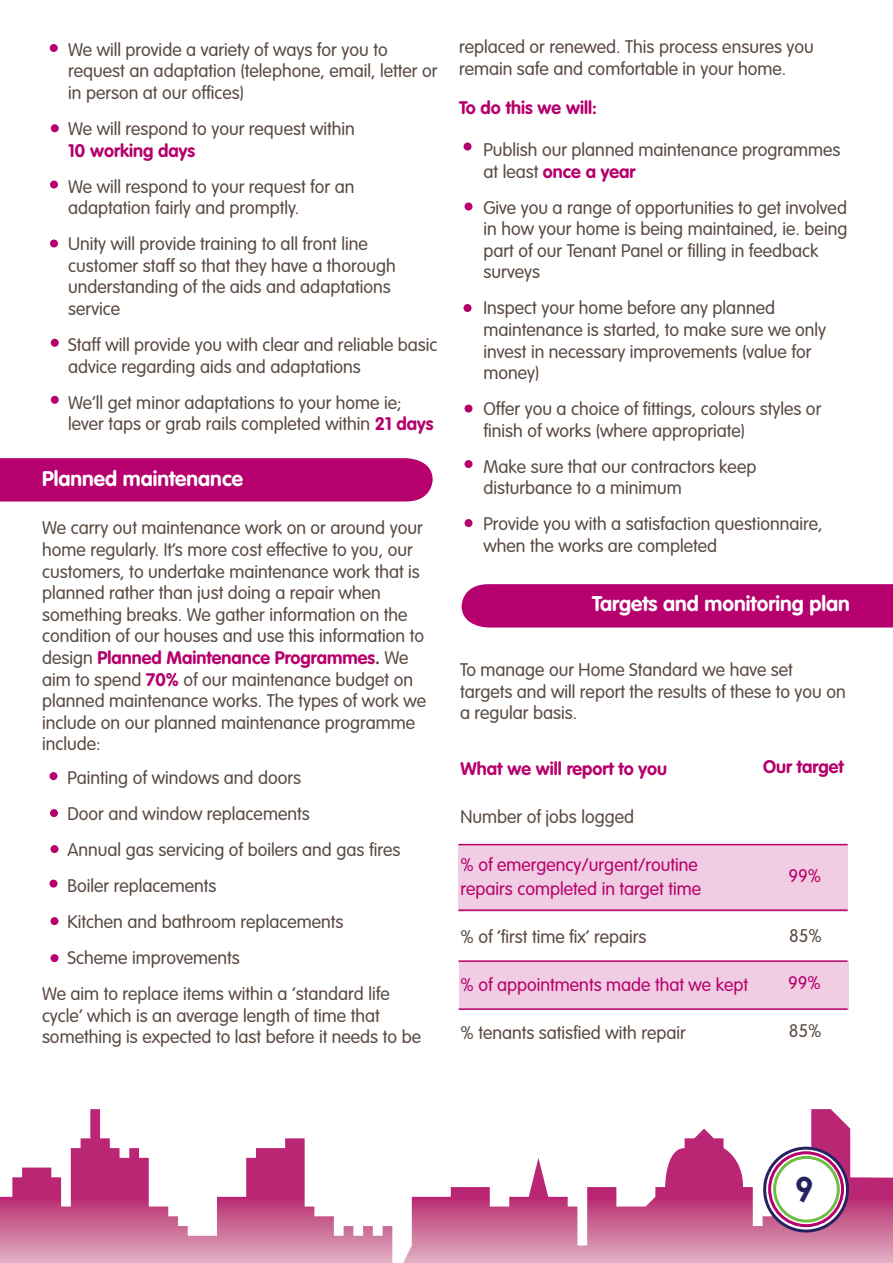
<style>
.page{position:relative;width:893px;height:1263px;background:#fff}
.page>*{position:absolute;margin:0;border:0;box-sizing:border-box;transform-origin:0 0}
.t1{font:700 34.5px "Century Gothic";color:#262262}
.t2{font:700 21px "VAG Rounded Std";color:#fff}
.t3{font:300 18px/21.6px "VAG Rounded Std";color:#5a4a42}
.t4{font:300 18px/24px "VAG Rounded Std";color:#b6006d}
.t5{font:700 18px "VAG Rounded Std";color:#b6006d}
.s1{font-weight:700;color:#b6006d}
.s2{font-weight:700}
</style>
<div class="page">
<div style="left:459px;top:845px;width:389px;height:67px;background:#f0cde2"></div>
<div style="left:0;top:458px;width:433px;height:43px;background:#b6006d"></div>
<svg style="left:0;top:1109px;width:893px;height:154px"></svg>
<svg style="left:765px;top:1148px;width:82px;height:83px"></svg>
<div style="left:763px;top:1147px;width:86px;height:85px;border:3px solid #262262;border-radius:50%"></div>
<svg style="left:770px;top:1153px;width:72px;height:73px"></svg>
<div style="left:768px;top:1151px;width:76px;height:76px;border:3px solid #b6006d;border-radius:50%"></div>
<div style="left:773px;top:1156px;width:67px;height:66px;border:3px solid #6fbe44;border-radius:50%"></div>
<div style="left:50px;top:44px;width:8px;height:8px;background:#b6006d;border-radius:50%"></div>
<div style="left:51px;top:124px;width:8px;height:8px;background:#b6006d;border-radius:50%"></div>
<div style="left:50px;top:181px;width:8px;height:7px;background:#b6006d;border-radius:50%"></div>
<div style="left:50px;top:240px;width:8px;height:8px;background:#b6006d;border-radius:50%"></div>
<div style="left:51px;top:339px;width:8px;height:8px;background:#b6006d;border-radius:50%"></div>
<div style="left:51px;top:396px;width:8px;height:8px;background:#b6006d;border-radius:50%"></div>
<div style="left:50px;top:772px;width:7px;height:8px;background:#b6006d;border-radius:50%"></div>
<div style="left:50px;top:809px;width:8px;height:8px;background:#b6006d;border-radius:50%"></div>
<div style="left:51px;top:845px;width:7px;height:8px;background:#b6006d;border-radius:50%"></div>
<div style="left:50px;top:880px;width:7px;height:7px;background:#b6006d;border-radius:50%"></div>
<div style="left:51px;top:917px;width:7px;height:8px;background:#b6006d;border-radius:50%"></div>
<div style="left:51px;top:954px;width:7px;height:8px;background:#b6006d;border-radius:50%"></div>
<div style="left:464px;top:143px;width:7px;height:8px;background:#b6006d;border-radius:50%"></div>
<div style="left:464px;top:203px;width:8px;height:8px;background:#b6006d;border-radius:50%"></div>
<div style="left:464px;top:304px;width:7px;height:8px;background:#b6006d;border-radius:50%"></div>
<div style="left:464px;top:405px;width:8px;height:8px;background:#b6006d;border-radius:50%"></div>
<div style="left:464px;top:460px;width:8px;height:8px;background:#b6006d;border-radius:50%"></div>
<div style="left:464px;top:519px;width:8px;height:8px;background:#b6006d;border-radius:50%"></div>
<div style="left:462px;top:584px;width:431px;height:43px;background:#b6006d"></div>
<div style="left:459px;top:961px;width:389px;height:48px;background:#f0cde2"></div>
<hr style="left:459px;top:844px;width:389px;height:1px;background:#b6006d">
<hr style="left:459px;top:909px;width:389px;height:2px;background:#b6006d">
<hr style="left:459px;top:960px;width:389px;height:2px;background:#b6006d">
<hr style="left:459px;top:1008px;width:389px;height:2px;background:#b6006d">
<p class="t3" style="left:68px;top:39px;width:371px">We will provide a variety of ways for you to request an adaptation (telephone, email, letter or in person at our offices)</p>
<p class="t3" style="left:68px;top:118px;width:288px">We will respond to your request within</p>
<p class="t5" style="left:68px;top:140px;width:128px">10 working days</p>
<p class="t3" style="left:68px;top:176px;width:288px">We will respond to your request for an adaptation fairly and promptly.</p>
<p class="t3" style="left:68px;top:234px;width:329px">Unity will provide training to all front line customer staff so that they have a thorough understanding of the aids and adaptations service</p>
<p class="t3" style="left:68px;top:334px;width:371px">Staff will provide you with clear and reliable basic advice regarding aids and adaptations</p>
<p class="t3" style="left:68px;top:392px;width:367px">We’ll get minor adaptations to your home ie; lever taps or grab rails completed within <span class="s1">21 days</span></p>
<p class="t2" style="left:42px;top:466px;width:202px">Planned maintenance</p>
<p class="t3" style="left:42px;top:518px;width:385px">We carry out maintenance work on or around your home regularly. It’s more cost effective to you, our customers, to undertake maintenance work that is planned rather than just doing a repair when something breaks. We gather information on the condition of our houses and use this information to design <span class="s1">Planned Maintenance Programmes</span><span class="s2">.</span> We aim to spend <span class="s1">70%</span> of our maintenance budget on planned maintenance works. The types of work we include on our planned maintenance programme include:</p>
<p class="t3" style="left:68px;top:767px;width:235px">Painting of windows and doors</p>
<p class="t3" style="left:68px;top:803px;width:244px">Door and window replacements</p>
<p class="t3" style="left:68px;top:839px;width:334px">Annual gas servicing of boilers and gas fires</p>
<p class="t3" style="left:68px;top:875px;width:151px">Boiler replacements</p>
<p class="t3" style="left:68px;top:911px;width:277px">Kitchen and bathroom replacements</p>
<p class="t3" style="left:68px;top:947px;width:174px">Scheme improvements</p>
<p class="t3" style="left:42px;top:983px;width:349px">We aim to replace items within a ‘standard life</p>
<p class="t3" style="left:42px;top:1005px;width:381px">cycle’ which is an average length of time that something is expected to last before it needs to be</p>
<p class="t3" style="left:459px;top:36px;width:356px">replaced or renewed. This process ensures you remain safe and comfortable in your home.</p>
<p class="t5" style="left:459px;top:97px;width:139px">To do this we will:</p>
<p class="t3" style="left:483px;top:139px;width:359px">Publish our planned maintenance programmes at least <span class="s1">once a year</span></p>
<p class="t3" style="left:483px;top:197px;width:365px">Give you a range of opportunities to get involved in how your home is being maintained, ie. being part of our Tenant Panel or filling in feedback surveys</p>
<p class="t3" style="left:483px;top:298px;width:344px">Inspect your home before any planned maintenance is started, to make sure we only invest in necessary improvements (value for money)</p>
<p class="t3" style="left:483px;top:399px;width:339px">Offer you a choice of fittings, colours styles or finish of works (where appropriate)</p>
<p class="t3" style="left:483px;top:456px;width:274px">Make sure that our contractors keep disturbance to a minimum</p>
<p class="t3" style="left:483px;top:514px;width:341px">Provide you with a satisfaction questionnaire, when the works are completed</p>
<p class="t2" style="left:592px;top:591px;width:259px">Targets and monitoring plan</p>
<p class="t3" style="left:460px;top:659px;width:387px">To manage our Home Standard we have set targets and will report the results of these to you on a regular basis.</p>
<p class="t5" style="left:460px;top:758px;width:208px">What we will report to you</p>
<p class="t3" style="left:460px;top:806px;width:175px">Number of jobs logged</p>
<p class="t4" style="left:460px;top:853px;width:242px">% of emergency/urgent/routine repairs completed in target time</p>
<p class="t3" style="left:460px;top:926px;width:187px">% of ‘first time fix’ repairs</p>
<p class="t4" style="left:460px;top:973px;width:289px">% of appointments made that we kept</p>
<p class="t3" style="left:460px;top:1022px;width:227px">% tenants satisfied with repair</p>
<p class="t5" style="left:763px;top:756px;width:82px">Our target</p>
<p class="t4" style="left:788px;top:864px;width:34px">99%</p>
<p class="t3" style="left:789px;top:925px;width:34px">85%</p>
<p class="t4" style="left:788px;top:971px;width:34px">99%</p>
<p class="t3" style="left:789px;top:1020px;width:34px">85%</p>
<h1 class="t1" style="left:795px;top:1163px;width:21px">9</h1>
</div>
